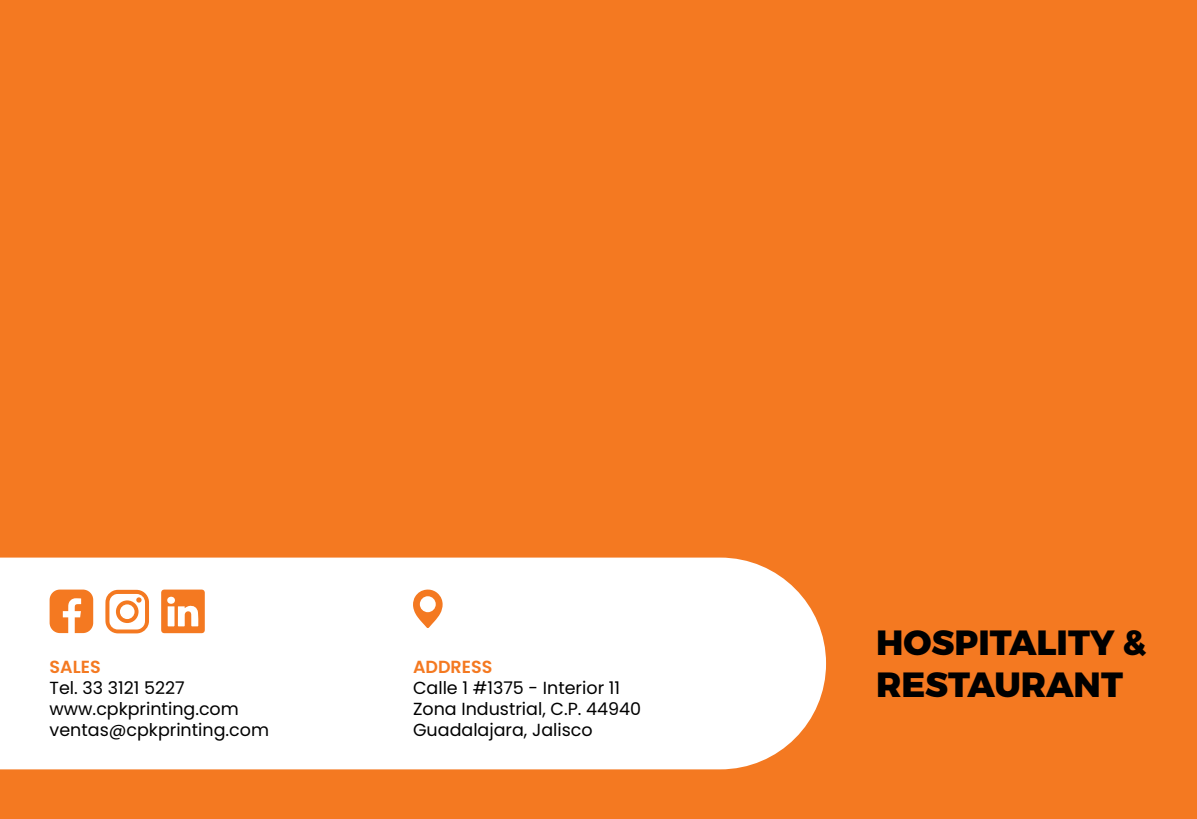
<style>
.page{position:relative;width:1197px;height:819px;background:#f47921}
.page>*{position:absolute;margin:0;border:0;box-sizing:border-box;transform-origin:0 0}
.t1{font:800 35px/42px "Montserrat";color:#000}
.t2{font:17.5px/21px "Poppins";color:#000}
.t3{font:600 17.5px "Poppins";color:#f47921}
</style>
<div class="page">
<div style="left:0;top:558px;width:826px;height:211px;background:#fff"></div>
<svg style="left:413px;top:589px;width:30px;height:39px"></svg>
<svg style="left:50px;top:590px;width:43px;height:43px"></svg>
<svg style="left:105px;top:590px;width:44px;height:43px"></svg>
<svg style="left:161px;top:590px;width:44px;height:43px"></svg>
<p class="t3" style="left:50px;top:656px;width:53px">SALES</p>
<p class="t2" style="left:50px;top:677px;width:221px">Tel. 33 3121 5227 www.cpkprinting.com ventas@cpkprinting.com</p>
<p class="t3" style="left:413px;top:657px;width:81px">ADDRESS</p>
<p class="t2" style="left:413px;top:677px;width:230px">Calle 1 #1375 - Interior 11<br>Zona Industrial, C.P. 44940<br>Guadalajara, Jalisco</p>
<h1 class="t1" style="left:876px;top:623px;width:272px">HOSPITALITY &amp;<br>RESTAURANT</h1>
</div>
